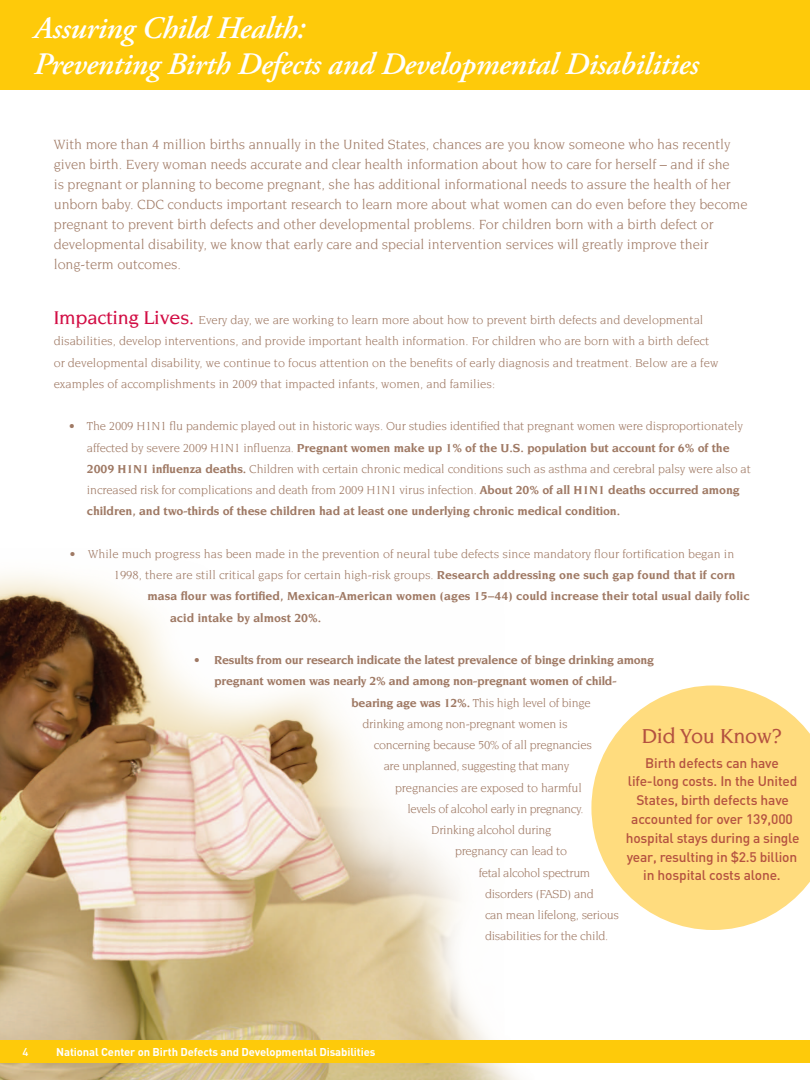
<style>
.page{position:relative;width:810px;height:1080px;background:#fff}
.page>*{position:absolute;margin:0;border:0;box-sizing:border-box;transform-origin:0 0}
.t1{font:italic 600 31.25px/36.2px "Adobe Garamond Pro";letter-spacing:-.01em;color:#fff}
.t2{font:500 21.88px "Novarese Std";letter-spacing:-.02em;color:#b45240}
.t3{font:14.38px/20px "Novarese Std";letter-spacing:-.005em;color:#9f7964}
.t4{font:500 13.75px/18.8px "DIN";letter-spacing:-.01em;color:#b45240;text-align:center}
.t5{font:12.5px/21.2px "Novarese Std";letter-spacing:-.01em;color:#9f7964}
.t6{font:700 12.5px "Novarese Std";letter-spacing:-.02em;color:#9f7964}
.t7{font:700 12.5px "Novarese Std";color:#9f7964}
.t8{font:12.5px "Novarese Std";letter-spacing:-.03em;color:#9f7964}
.t9{font:700 11.25px "DIN";letter-spacing:-.01em;color:#fff}
.t10{font:500 11.25px "DIN";color:#fff}
.s1{font-weight:500;font-size:20px;color:#d20d44}
.s2{font-weight:700}
.s3{font-weight:400}
</style>
<div class="page">
<img style="left:0;top:574px;width:577px;height:506px">
<div style="left:0;top:0;width:810px;height:90px;background:#feca0a"></div>
<svg style="left:591px;top:685px;width:219px;height:245px;fill:#ffdc7e"></svg>
<div style="left:0;top:1041px;width:810px;height:22px;background:#feca0a"></div>
<p class="t1" style="left:34px;top:11px;width:667px">Assuring Child Health:<br>Preventing Birth Defects and Developmental Disabilities</p>
<p class="t3" style="left:54px;top:134px;width:695px">With more than 4 million births annually in the United States, chances are you know someone who has recently given birth. Every woman needs accurate and clear health information about how to care for herself – and if she<br>is pregnant or planning to become pregnant, she has additional informational needs to assure the health of her unborn baby. CDC conducts important research to learn more about what women can do even before they become pregnant to prevent birth defects and other developmental problems. For children born with a birth defect or developmental disability, we know that early care and special intervention services will greatly improve their long-term outcomes.</p>
<p class="t5" style="left:54px;top:309px;width:666px"><span class="s1">Impacting Lives.</span> Every day, we are working to learn more about how to prevent birth defects and developmental disabilities, develop interventions, and provide important health information. For children who are born with a birth defect or developmental disability, we continue to focus attention on the benefits of early diagnosis and treatment. Below are a few examples of accomplishments in 2009 that impacted infants, women, and families:</p>
<p class="t5" style="left:87px;top:416px;width:666px;text-indent:-18px">• The 2009 H1N1 flu pandemic played out in historic ways. Our studies identified that pregnant women were disproportionately affected by severe 2009 H1N1 influenza. <span class="s2">Pregnant women make up 1% of the U.S. population but account for 6% of the 2009 H1N1 influenza deaths.</span> Children with certain chronic medical conditions such as asthma and cerebral palsy were also at increased risk for complications and death from 2009 H1N1 virus infection. <span class="s2">About 20% of all H1N1 deaths occurred among children, and two-thirds of these children had at least one underlying chronic medical condition.</span></p>
<p class="t5" style="left:69px;top:543px;width:666px">• While much progress has been made in the prevention of neural tube defects since mandatory flour fortification began in</p>
<p class="t5" style="left:114px;top:564px;width:623px">1998, there are still critical gaps for certain high-risk groups. <span class="s2">Research addressing one such gap found that if corn</span></p>
<p class="t7" style="left:148px;top:589px;width:604px">masa flour was fortified, Mexican-American women (ages 15–44) could increase their total usual daily folic</p>
<p class="t7" style="left:170px;top:610px;width:153px">acid intake by almost 20%.</p>
<p class="t6" style="left:194px;top:653px;width:462px"><span class="s3">•</span> Results from our research indicate the latest prevalence of binge drinking among</p>
<p class="t6" style="left:214px;top:674px;width:404px">pregnant women was nearly 2% and among non-pregnant women of child-</p>
<p class="t5" style="left:351px;top:692px;width:241px"><span class="s2">bearing age was 12%.</span> This high level of binge</p>
<p class="t5" style="left:363px;top:713px;width:207px">drinking among non-pregnant women is</p>
<p class="t5" style="left:374px;top:734px;width:220px">concerning because 50% of all pregnancies</p>
<p class="t8" style="left:384px;top:760px;width:187px">are unplanned, suggesting that many</p>
<p class="t5" style="left:395px;top:777px;width:188px">pregnancies are exposed to harmful</p>
<p class="t8" style="left:408px;top:802px;width:178px">levels of alcohol early in pregnancy.</p>
<p class="t5" style="left:431px;top:819px;width:122px">Drinking alcohol during</p>
<p class="t5" style="left:455px;top:841px;width:114px">pregnancy can lead to</p>
<p class="t8" style="left:479px;top:866px;width:113px">fetal alcohol spectrum</p>
<p class="t5" style="left:485px;top:883px;width:110px">disorders (FASD) and</p>
<p class="t5" style="left:485px;top:904px;width:136px">can mean lifelong, serious</p>
<p class="t5" style="left:485px;top:926px;width:125px">disabilities for the child.</p>
<p class="t2" style="left:642px;top:724px;width:142px">Did You Know?</p>
<p class="t4" style="left:626px;top:753px;width:175px">Birth defects can have life-long costs. In the United<br>States, birth defects have accounted for over 139,000 hospital stays during a single year, resulting in $2.5 billion in hospital costs alone.</p>
<p class="t10" style="left:22px;top:1045px;width:7px">4</p>
<p class="t9" style="left:56px;top:1045px;width:321px">National Center on Birth Defects and Developmental Disabilities</p>
</div>
